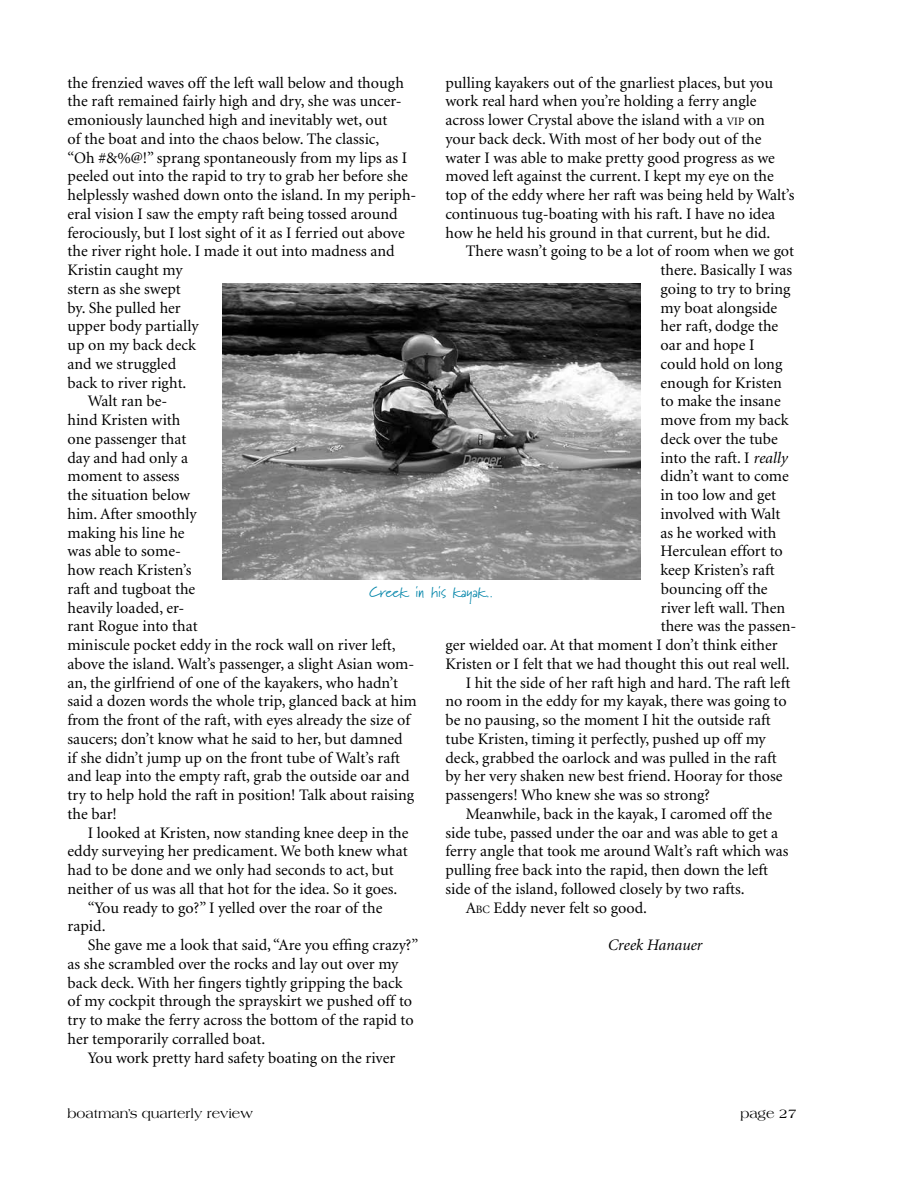
<style>
.page{position:relative;width:918px;height:1188px;background:#fff}
.page>*{position:absolute;margin:0;border:0;box-sizing:border-box;transform-origin:0 0}
.t1{font:16.05px/18.8px "Minion";color:#000}
.t2{font:italic 16.05px "Minion";color:#000}
.t3{font:15px "Marydale";color:#0084a9}
.t4{font:13.5px "Americana";color:#000}
.s1{font-size:11.25px}
.s2{font-style:italic}
</style>
<div class="page">
<img style="left:222px;top:284px;width:418px;height:295px">
<p class="t1" style="left:445px;top:74px;width:351px">pulling kayakers out of the gnarliest places, but you work real hard when you’re holding a ferry angle across lower Crystal above the island with a <span class="s1">vip</span> on your back deck. With most of her body out of the water I was able to make pretty good progress as we moved left against the current. I kept my eye on the top of the eddy where her raft was being held by Walt’s continuous tug-boating with his raft. I have no idea how he held his ground in that current, but he did.</p>
<p class="t1" style="left:466px;top:243px;width:330px">There wasn’t going to be a lot of room when we got</p>
<p class="t1" style="left:661px;top:261px;width:133px">there. Basically I was</p>
<p class="t1" style="left:661px;top:280px;width:132px">going to try to bring</p>
<p class="t1" style="left:661px;top:299px;width:118px">my boat alongside</p>
<p class="t1" style="left:661px;top:318px;width:119px">her raft, dodge the</p>
<p class="t1" style="left:661px;top:336px;width:96px">oar and hope I</p>
<p class="t1" style="left:661px;top:355px;width:123px">could hold on long</p>
<p class="t1" style="left:661px;top:374px;width:123px">enough for Kristen</p>
<p class="t1" style="left:661px;top:392px;width:122px">to make the insane</p>
<p class="t1" style="left:661px;top:411px;width:129px">move from my back</p>
<p class="t1" style="left:661px;top:430px;width:119px">deck over the tube</p>
<p class="t1" style="left:661px;top:449px;width:128px">into the raft. I <span class="s2">really</span></p>
<p class="t1" style="left:661px;top:467px;width:130px">didn’t want to come</p>
<p class="t1" style="left:661px;top:486px;width:117px">in too low and get</p>
<p class="t1" style="left:661px;top:505px;width:121px">involved with Walt</p>
<p class="t1" style="left:661px;top:524px;width:117px">as he worked with</p>
<p class="t1" style="left:661px;top:542px;width:124px">Herculean effort to</p>
<p class="t1" style="left:661px;top:561px;width:116px">keep Kristen’s raft</p>
<p class="t1" style="left:661px;top:580px;width:108px">bouncing off the</p>
<p class="t1" style="left:661px;top:599px;width:126px">river left wall. Then</p>
<p class="t1" style="left:661px;top:617px;width:137px">there was the passen-</p>
<p class="t1" style="left:446px;top:636px;width:334px">ger wielded oar. At that moment I don’t think either</p>
<p class="t1" style="left:446px;top:655px;width:346px">Kristen or I felt that we had thought this out real well.</p>
<p class="t1" style="left:466px;top:674px;width:326px">I hit the side of her raft high and hard. The raft left</p>
<p class="t1" style="left:446px;top:693px;width:343px">no room in the eddy for my kayak, there was going to</p>
<p class="t1" style="left:446px;top:711px;width:327px">be no pausing, so the moment I hit the outside raft</p>
<p class="t1" style="left:446px;top:730px;width:322px">tube Kristen, timing it perfectly, pushed up off my</p>
<p class="t1" style="left:446px;top:749px;width:333px">deck, grabbed the oarlock and was pulled in the raft</p>
<p class="t1" style="left:446px;top:768px;width:339px">by her very shaken new best friend. Hooray for those</p>
<p class="t1" style="left:446px;top:786px;width:266px">passengers! Who knew she was so strong?</p>
<p class="t1" style="left:466px;top:805px;width:308px">Meanwhile, back in the kayak, I caromed off the</p>
<p class="t1" style="left:446px;top:824px;width:334px">side tube, passed under the oar and was able to get a</p>
<p class="t1" style="left:446px;top:843px;width:344px">ferry angle that took me around Walt’s raft which was</p>
<p class="t1" style="left:446px;top:861px;width:324px">pulling free back into the rapid, then down the left</p>
<p class="t1" style="left:446px;top:880px;width:301px">side of the island, followed closely by two rafts.</p>
<p class="t1" style="left:466px;top:899px;width:183px">A<span class="s1">bc</span> Eddy never felt so good.</p>
<p class="t2" style="left:607px;top:937px;width:96px">Creek Hanauer</p>
<p class="t1" style="left:68px;top:74px;width:338px">the frenzied waves off the left wall below and though</p>
<p class="t1" style="left:68px;top:93px;width:336px">the raft remained fairly high and dry, she was uncer-</p>
<p class="t1" style="left:68px;top:111px;width:322px">emoniously launched high and inevitably wet, out</p>
<p class="t1" style="left:68px;top:130px;width:313px">of the boat and into the chaos below. The classic,</p>
<p class="t1" style="left:68px;top:149px;width:341px">“Oh #&amp;%@!” sprang spontaneously from my lips as I</p>
<p class="t1" style="left:68px;top:168px;width:342px">peeled out into the rapid to try to grab her before she</p>
<p class="t1" style="left:68px;top:186px;width:350px">helplessly washed down onto the island. In my periph-</p>
<p class="t1" style="left:68px;top:205px;width:332px">eral vision I saw the empty raft being tossed around</p>
<p class="t1" style="left:68px;top:224px;width:339px">ferociously, but I lost sight of it as I ferried out above</p>
<p class="t1" style="left:68px;top:243px;width:329px">the river right hole. I made it out into madness and</p>
<p class="t1" style="left:68px;top:261px;width:117px">Kristin caught my</p>
<p class="t1" style="left:68px;top:280px;width:115px">stern as she swept</p>
<p class="t1" style="left:68px;top:299px;width:115px">by. She pulled her</p>
<p class="t1" style="left:68px;top:318px;width:133px">upper body partially</p>
<p class="t1" style="left:68px;top:336px;width:130px">up on my back deck</p>
<p class="t1" style="left:68px;top:355px;width:110px">and we struggled</p>
<p class="t1" style="left:68px;top:374px;width:121px">back to river right.</p>
<p class="t1" style="left:88px;top:393px;width:81px">Walt ran be-</p>
<p class="t1" style="left:68px;top:411px;width:114px">hind Kristen with</p>
<p class="t1" style="left:68px;top:430px;width:120px">one passenger that</p>
<p class="t1" style="left:68px;top:449px;width:122px">day and had only a</p>
<p class="t1" style="left:68px;top:468px;width:114px">moment to assess</p>
<p class="t1" style="left:68px;top:486px;width:124px">the situation below</p>
<p class="t1" style="left:68px;top:505px;width:131px">him. After smoothly</p>
<p class="t1" style="left:68px;top:524px;width:119px">making his line he</p>
<p class="t1" style="left:68px;top:543px;width:115px">was able to some-</p>
<p class="t1" style="left:68px;top:561px;width:126px">how reach Kristen’s</p>
<p class="t1" style="left:68px;top:580px;width:129px">raft and tugboat the</p>
<p class="t1" style="left:68px;top:599px;width:118px">heavily loaded, er-</p>
<p class="t1" style="left:68px;top:618px;width:132px">rant Rogue into that</p>
<p class="t1" style="left:68px;top:636px;width:330px">miniscule pocket eddy in the rock wall on river left,</p>
<p class="t1" style="left:68px;top:655px;width:348px">above the island. Walt’s passenger, a slight Asian wom-</p>
<p class="t1" style="left:68px;top:674px;width:332px">an, the girlfriend of one of the kayakers, who hadn’t</p>
<p class="t1" style="left:68px;top:693px;width:351px">said a dozen words the whole trip, glanced back at him</p>
<p class="t1" style="left:68px;top:711px;width:344px">from the front of the raft, with eyes already the size of</p>
<p class="t1" style="left:68px;top:730px;width:337px">saucers; don’t know what he said to her, but damned</p>
<p class="t1" style="left:68px;top:749px;width:334px">if she didn’t jump up on the front tube of Walt’s raft</p>
<p class="t1" style="left:68px;top:768px;width:344px">and leap into the empty raft, grab the outside oar and</p>
<p class="t1" style="left:68px;top:786px;width:348px">try to help hold the raft in position! Talk about raising</p>
<p class="t1" style="left:68px;top:805px;width:51px">the bar!</p>
<p class="t1" style="left:88px;top:824px;width:322px">I looked at Kristen, now standing knee deep in the</p>
<p class="t1" style="left:68px;top:843px;width:342px">eddy surveying her predicament. We both knew what</p>
<p class="t1" style="left:68px;top:861px;width:328px">had to be done and we only had seconds to act, but</p>
<p class="t1" style="left:68px;top:880px;width:331px">neither of us was all that hot for the idea. So it goes.</p>
<p class="t1" style="left:88px;top:899px;width:296px">“You ready to go?” I yelled over the roar of the</p>
<p class="t1" style="left:68px;top:918px;width:40px">rapid.</p>
<p class="t1" style="left:88px;top:936px;width:332px">She gave me a look that said, “Are you effing crazy?”</p>
<p class="t1" style="left:68px;top:955px;width:332px">as she scrambled over the rocks and lay out over my</p>
<p class="t1" style="left:68px;top:974px;width:337px">back deck. With her fingers tightly gripping the back</p>
<p class="t1" style="left:68px;top:992px;width:346px">of my cockpit through the sprayskirt we pushed off to</p>
<p class="t1" style="left:68px;top:1011px;width:348px">try to make the ferry across the bottom of the rapid to</p>
<p class="t1" style="left:68px;top:1030px;width:199px">her temporarily corralled boat.</p>
<p class="t1" style="left:88px;top:1049px;width:309px">You work pretty hard safety boating on the river</p>
<p class="t3" style="left:369px;top:583px;width:125px">Creek in his kayak..</p>
<p class="t4" style="left:68px;top:1106px;width:187px">boatman’s quarterly review</p>
<p class="t4" style="left:740px;top:1106px;width:58px">page 27</p>
</div>
